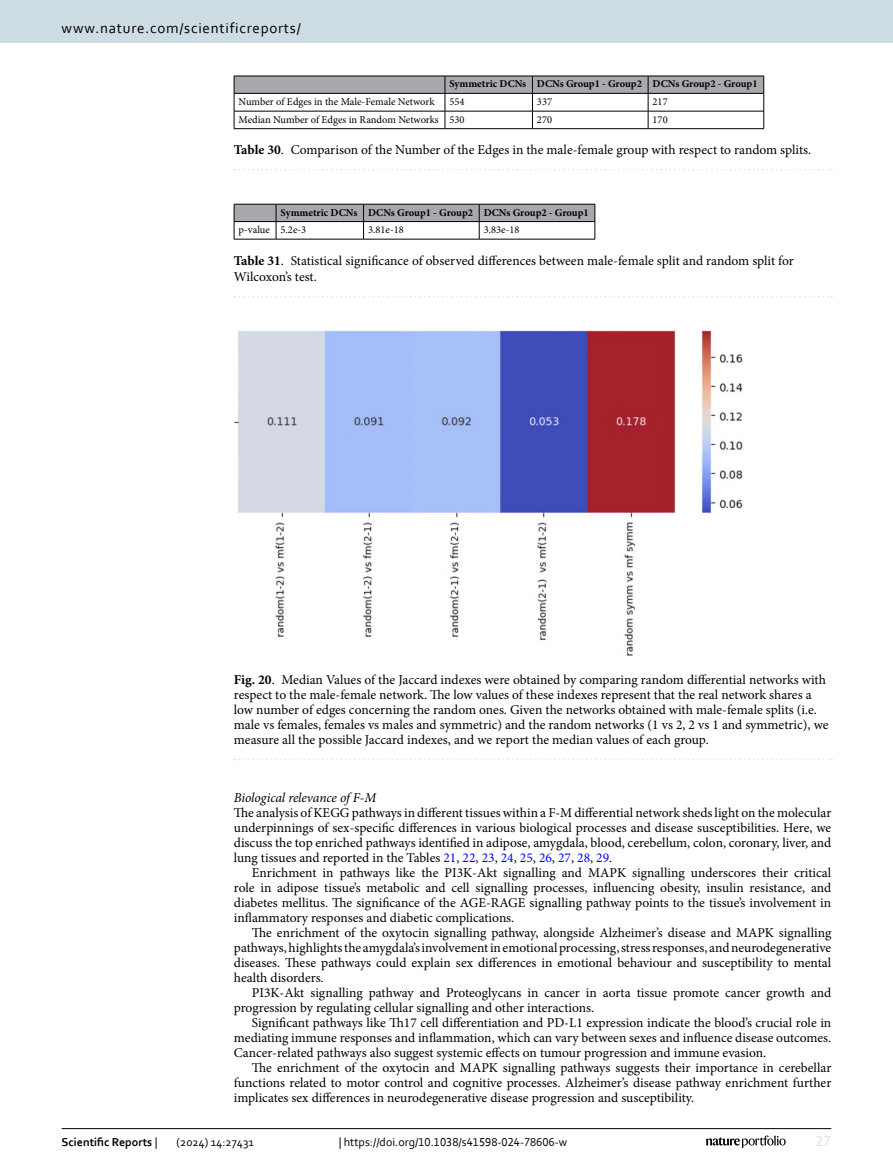
<style>
.page{position:relative;width:893px;height:1174px;background:#fff}
.page>*{position:absolute;margin:0;border:0;box-sizing:border-box;transform-origin:0 0}
.t1{font:15px "Corbel";letter-spacing:.05em;color:#000}
.t2{font:15px "Corbel";color:#d9e4eb}
.Body_Text_Indent{font:13.5px/15px "Minion Pro";color:#000;text-align:justify}
.Figure_Caption{font:13.5px/15px "Minion Pro";color:#000}
.Body_Text{font:13.5px/15px "Minion Pro";color:#000;text-align:justify}
.Table_Caption{font:13.5px/16.5px "Minion Pro";color:#000}
.Head_3{font:italic 13.5px "Minion Pro";letter-spacing:-.005em;color:#000}
.t3{font:12px "Corbel";color:#000}
.t4{font:700 12px "Corbel";color:#000}
.Table_Body{font:10.5px "Minion Pro";color:#000}
.Table_Head{font:700 10.5px "Minion Pro";letter-spacing:-.005em;color:#000}
.s1{font-weight:700}
.s2{color:#00f}
.s3{font-weight:400}
</style>
<div class="page">
<img style="left:234px;top:331px;width:509px;height:325px">
<svg style="left:235px;top:759px;width:597px;height:1px"></svg>
<hr style="left:276px;top:239px;width:88px;height:1px;background:#000">
<hr style="left:364px;top:239px;width:115px;height:1px;background:#000">
<svg style="left:234px;top:204px;width:362px;height:35px"></svg>
<hr style="left:479px;top:239px;width:116px;height:1px;background:#000">
<hr style="left:234px;top:239px;width:42px;height:1px;background:#000">
<svg style="left:235px;top:296px;width:597px;height:1px"></svg>
<hr style="left:445px;top:128px;width:87px;height:1px;background:#000">
<hr style="left:532px;top:128px;width:116px;height:1px;background:#000">
<svg style="left:234px;top:76px;width:530px;height:52px"></svg>
<hr style="left:648px;top:128px;width:116px;height:1px;background:#000">
<hr style="left:234px;top:128px;width:211px;height:1px;background:#000">
<svg style="left:235px;top:169px;width:597px;height:1px"></svg>
<hr style="left:62px;top:1128px;width:769px;height:1px;background:#000">
<svg style="left:706px;top:1135px;width:80px;height:12px"></svg>
<div style="left:0;top:0;width:893px;height:43px;background:#cedde4"></div>
<p class="t1" style="left:62px;top:18px;width:241px">www.nature.com/scientificreports/</p>
<p class="Table_Head" style="left:449px;top:77px;width:78px">Symmetric DCNs</p>
<p class="Table_Head" style="left:537px;top:77px;width:107px">DCNs Group1 - Group2</p>
<p class="Table_Head" style="left:653px;top:77px;width:107px">DCNs Group2 - Group1</p>
<p class="Table_Body" style="left:239px;top:95px;width:197px">Number of Edges in the Male-Female Network</p>
<p class="Table_Body" style="left:449px;top:95px;width:17px">554</p>
<p class="Table_Body" style="left:537px;top:95px;width:17px">337</p>
<p class="Table_Body" style="left:653px;top:95px;width:17px">217</p>
<p class="Table_Body" style="left:239px;top:112px;width:202px">Median Number of Edges in Random Networks</p>
<p class="Table_Body" style="left:449px;top:112px;width:17px">530</p>
<p class="Table_Body" style="left:537px;top:112px;width:17px">270</p>
<p class="Table_Body" style="left:653px;top:112px;width:17px">170</p>
<p class="Table_Caption" style="left:234px;top:142px;width:579px"><span class="s1">Table 30</span>. Comparison of the Number of the Edges in the male-female group with respect to random splits.</p>
<p class="Table_Head" style="left:281px;top:205px;width:78px">Symmetric DCNs</p>
<p class="Table_Head" style="left:368px;top:205px;width:107px">DCNs Group1 - Group2</p>
<p class="Table_Head" style="left:484px;top:205px;width:107px">DCNs Group2 - Group1</p>
<p class="Table_Body" style="left:239px;top:223px;width:33px">p-value</p>
<p class="Table_Body" style="left:281px;top:223px;width:27px">5.2e-3</p>
<p class="Table_Body" style="left:368px;top:223px;width:37px">3.81e-18</p>
<p class="Table_Body" style="left:484px;top:223px;width:37px">3.83e-18</p>
<p class="Table_Caption" style="left:234px;top:252px;width:561px"><span class="s1">Table 31</span>. Statistical significance of observed differences between male-female split and random split for<br>Wilcoxon’s test.</p>
<p class="Figure_Caption" style="left:234px;top:672px;width:596px"><span class="s1">Fig. 20</span>. Median Values of the Jaccard indexes were obtained by comparing random differential networks with respect to the male-female network. The low values of these indexes represent that the real network shares a low number of edges concerning the random ones. Given the networks obtained with male-female splits (i.e. male vs females, females vs males and symmetric) and the random networks (1 vs 2, 2 vs 1 and symmetric), we measure all the possible Jaccard indexes, and we report the median values of each group.</p>
<p class="Head_3" style="left:234px;top:788px;width:144px">Biological relevance of F-M</p>
<p class="Body_Text" style="left:234px;top:805px;width:599px">The analysis of KEGG pathways in different tissues within a F-M differential network sheds light on the molecular underpinnings of sex-specific differences in various biological processes and disease susceptibilities. Here, we discuss the top enriched pathways identified in adipose, amygdala, blood, cerebellum, colon, coronary, liver, and lung tissues and reported in the Tables <span class="s2">21</span>, <span class="s2">22</span>, <span class="s2">23</span>, <span class="s2">24</span>, <span class="s2">25</span>, <span class="s2">26</span>, <span class="s2">27</span>, <span class="s2">28</span>, <span class="s2">29</span>.</p>
<p class="Body_Text_Indent" style="left:234px;top:865px;width:599px;text-indent:18px">Enrichment in pathways like the PI3K-Akt signalling and MAPK signalling underscores their critical role in adipose tissue’s metabolic and cell signalling processes, influencing obesity, insulin resistance, and diabetes mellitus. The significance of the AGE-RAGE signalling pathway points to the tissue’s involvement in inflammatory responses and diabetic complications.</p>
<p class="Body_Text_Indent" style="left:234px;top:925px;width:599px;text-indent:18px">The enrichment of the oxytocin signalling pathway, alongside Alzheimer’s disease and MAPK signalling pathways, highlights the amygdala’s involvement in emotional processing, stress responses, and neurodegenerative diseases. These pathways could explain sex differences in emotional behaviour and susceptibility to mental health disorders.</p>
<p class="Body_Text_Indent" style="left:234px;top:985px;width:599px;text-indent:18px">PI3K-Akt signalling pathway and Proteoglycans in cancer in aorta tissue promote cancer growth and progression by regulating cellular signalling and other interactions.</p>
<p class="Body_Text_Indent" style="left:234px;top:1015px;width:599px;text-indent:18px">Significant pathways like Th17 cell differentiation and PD-L1 expression indicate the blood’s crucial role in mediating immune responses and inflammation, which can vary between sexes and influence disease outcomes.<br>Cancer-related pathways also suggest systemic effects on tumour progression and immune evasion.</p>
<p class="Body_Text_Indent" style="left:234px;top:1060px;width:599px;text-indent:18px">The enrichment of the oxytocin and MAPK signalling pathways suggests their importance in cerebellar functions related to motor control and cognitive processes. Alzheimer’s disease pathway enrichment further implicates sex differences in neurodegenerative disease progression and susceptibility.</p>
<p class="t4" style="left:62px;top:1134px;width:97px">Scientific Reports <span class="s3">|</span></p>
<p class="t3" style="left:177px;top:1134px;width:79px">(2024) 14:27431</p>
<p class="t3" style="left:339px;top:1134px;width:230px">| https://doi.org/10.1038/s41598-024-78606-w</p>
<p class="t2" style="left:816px;top:1132px;width:17px">27</p>
</div>
